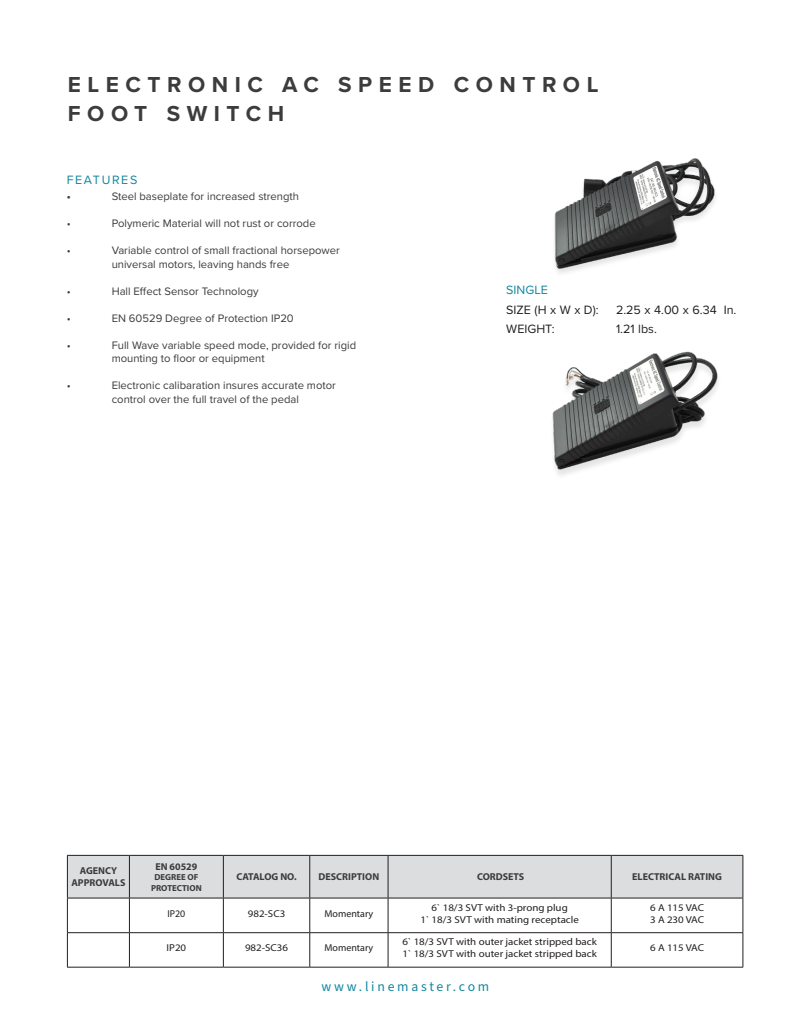
<style>
.page{position:relative;width:810px;height:1035px;background:#fff}
.page>*{position:absolute;margin:0;border:0;box-sizing:border-box;transform-origin:0 0}
.Series_Sub_Head{font:700 22.5px "Proxima Nova";letter-spacing:.29em;color:#3c3c3d}
.t1{font:13.75px "Source Sans Pro";letter-spacing:.2em;color:#1387a0}
.t2{font:12.5px "Proxima Nova";color:#231f20}
.t3{font:12.5px "Proxima Nova";letter-spacing:.13em;color:#1387a0}
.t4{font:12.5px "Proxima Nova";letter-spacing:.095em;color:#1387a0}
.t5{font:11.25px/13.5px "Proxima Nova";color:#3c3c3d}
.t6{font:700 11.25px "Proxima Nova";color:#3c3c3d}
.t7{font:10px "Myriad Pro";color:#231f20;scale:1.09 1}
.t8{font:700 10px/12px "Myriad Pro";color:#3c3c3d;text-align:center}
.t9{font:10px "Myriad Pro";color:#231f20}
.t10{font:700 8.75px "Myriad Pro";color:#3c3c3d}
</style>
<div class="page">
<div style="left:68px;top:856px;width:675px;height:42px;background:#dcdddf"></div>
<hr style="left:67px;top:855px;width:62px;height:1px;background:#231f20">
<hr style="left:67px;top:856px;width:1px;height:42px;background:#231f20">
<hr style="left:129px;top:855px;width:94px;height:1px;background:#231f20">
<hr style="left:129px;top:856px;width:1px;height:42px;background:#231f20">
<hr style="left:223px;top:855px;width:87px;height:1px;background:#231f20">
<hr style="left:223px;top:856px;width:1px;height:42px;background:#231f20">
<hr style="left:310px;top:855px;width:78px;height:1px;background:#231f20">
<hr style="left:309px;top:856px;width:1px;height:42px;background:#231f20">
<hr style="left:388px;top:855px;width:223px;height:1px;background:#231f20">
<hr style="left:388px;top:856px;width:1px;height:42px;background:#231f20">
<hr style="left:611px;top:855px;width:132px;height:1px;background:#231f20">
<hr style="left:611px;top:856px;width:1px;height:42px;background:#231f20">
<hr style="left:743px;top:856px;width:1px;height:42px;background:#231f20">
<hr style="left:67px;top:898px;width:62px;height:1px;background:#231f20">
<hr style="left:67px;top:898px;width:1px;height:34px;background:#231f20">
<hr style="left:129px;top:898px;width:94px;height:1px;background:#231f20">
<hr style="left:129px;top:898px;width:1px;height:34px;background:#231f20">
<hr style="left:223px;top:898px;width:87px;height:1px;background:#231f20">
<hr style="left:223px;top:898px;width:1px;height:34px;background:#231f20">
<hr style="left:310px;top:898px;width:78px;height:1px;background:#231f20">
<hr style="left:309px;top:898px;width:1px;height:34px;background:#231f20">
<hr style="left:388px;top:898px;width:223px;height:1px;background:#231f20">
<hr style="left:388px;top:898px;width:1px;height:34px;background:#231f20">
<hr style="left:611px;top:898px;width:132px;height:1px;background:#231f20">
<hr style="left:611px;top:898px;width:1px;height:34px;background:#231f20">
<hr style="left:743px;top:898px;width:1px;height:34px;background:#231f20">
<hr style="left:67px;top:932px;width:62px;height:1px;background:#231f20">
<hr style="left:67px;top:933px;width:1px;height:34px;background:#231f20">
<hr style="left:129px;top:932px;width:94px;height:1px;background:#231f20">
<hr style="left:129px;top:933px;width:1px;height:34px;background:#231f20">
<hr style="left:223px;top:932px;width:87px;height:1px;background:#231f20">
<hr style="left:223px;top:933px;width:1px;height:34px;background:#231f20">
<hr style="left:310px;top:932px;width:78px;height:1px;background:#231f20">
<hr style="left:309px;top:933px;width:1px;height:34px;background:#231f20">
<hr style="left:388px;top:932px;width:223px;height:1px;background:#231f20">
<hr style="left:388px;top:933px;width:1px;height:34px;background:#231f20">
<hr style="left:611px;top:932px;width:132px;height:1px;background:#231f20">
<hr style="left:611px;top:933px;width:1px;height:34px;background:#231f20">
<hr style="left:743px;top:933px;width:1px;height:34px;background:#231f20">
<hr style="left:67px;top:967px;width:62px;height:1px;background:#231f20">
<hr style="left:129px;top:967px;width:94px;height:1px;background:#231f20">
<hr style="left:223px;top:967px;width:87px;height:1px;background:#231f20">
<hr style="left:310px;top:967px;width:78px;height:1px;background:#231f20">
<hr style="left:388px;top:967px;width:223px;height:1px;background:#231f20">
<hr style="left:611px;top:967px;width:132px;height:1px;background:#231f20">
<img style="left:554px;top:158px;width:162px;height:113px">
<img style="left:552px;top:351px;width:166px;height:124px">
<p class="Series_Sub_Head" style="left:68px;top:68px;width:532px">ELECTRONIC AC SPEED CONTROL</p>
<p class="Series_Sub_Head" style="left:68px;top:97px;width:218px">FOOT SWITCH</p>
<p class="t3" style="left:67px;top:170px;width:72px">FEATURES</p>
<p class="t6" style="left:67px;top:188px;width:6px">•</p>
<p class="t5" style="left:112px;top:189px;width:189px">Steel baseplate for increased strength</p>
<p class="t5" style="left:67px;top:216px;width:6px">•</p>
<p class="t5" style="left:112px;top:216px;width:206px">Polymeric Material will not rust or corrode</p>
<p class="t5" style="left:67px;top:243px;width:6px">•</p>
<p class="t5" style="left:112px;top:243px;width:230px">Variable control of small fractional horsepower universal motors, leaving hands free</p>
<p class="t5" style="left:67px;top:284px;width:6px">•</p>
<p class="t5" style="left:112px;top:284px;width:148px">Hall Effect Sensor Technology</p>
<p class="t5" style="left:67px;top:311px;width:6px">•</p>
<p class="t5" style="left:112px;top:311px;width:184px">EN 60529 Degree of Protection IP20</p>
<p class="t5" style="left:67px;top:338px;width:6px">•</p>
<p class="t5" style="left:112px;top:338px;width:246px">Full Wave variable speed mode, provided for rigid mounting to floor or equipment</p>
<p class="t5" style="left:67px;top:378px;width:6px">•</p>
<p class="t5" style="left:112px;top:378px;width:226px">Electronic calibaration insures accurate motor control over the full travel of the pedal</p>
<p class="t4" style="left:506px;top:280px;width:43px">SINGLE</p>
<p class="t2" style="left:506px;top:300px;width:94px">SIZE (H x W x D):</p>
<p class="t2" style="left:616px;top:300px;width:122px">2.25 x 4.00 x 6.34 In.</p>
<p class="t2" style="left:506px;top:320px;width:50px">WEIGHT:</p>
<p class="t2" style="left:616px;top:320px;width:42px">1.21 lbs.</p>
<p class="t8" style="left:71px;top:865px;width:56px">AGENCY<br>APPROVALS</p>
<p class="t8" style="left:155px;top:860px;width:44px">EN 60529</p>
<p class="t10" style="left:154px;top:872px;width:45px">DEGREE OF</p>
<p class="t10" style="left:151px;top:882px;width:52px">PROTECTION</p>
<p class="t8" style="left:237px;top:871px;width:62px">CATALOG NO.</p>
<p class="t8" style="left:319px;top:871px;width:62px">DESCRIPTION</p>
<p class="t8" style="left:477px;top:871px;width:49px">CORDSETS</p>
<p class="t8" style="left:632px;top:871px;width:91px">ELECTRICAL RATING</p>
<p class="t9" style="left:167px;top:907px;width:19px">IP20</p>
<p class="t7" style="left:248px;top:907px;width:36px">982-SC3</p>
<p class="t9" style="left:325px;top:907px;width:50px">Momentary</p>
<p class="t7" style="left:167px;top:942px;width:19px">IP20</p>
<p class="t7" style="left:245px;top:942px;width:41px">982-SC36</p>
<p class="t9" style="left:325px;top:942px;width:50px">Momentary</p>
<p class="t7" style="left:432px;top:901px;width:126px">6` 18/3 SVT with 3-prong plug</p>
<p class="t7" style="left:420px;top:913px;width:147px">1` 18/3 SVT with mating receptacle</p>
<p class="t7" style="left:402px;top:936px;width:180px">6` 18/3 SVT with outer jacket stripped back</p>
<p class="t7" style="left:402px;top:948px;width:180px">1` 18/3 SVT with outer jacket stripped back</p>
<p class="t1" style="left:322px;top:977px;width:169px">www.linemaster.com</p>
<p class="t7" style="left:650px;top:901px;width:51px">6 A 115 VAC</p>
<p class="t7" style="left:650px;top:913px;width:51px">3 A 230 VAC</p>
<p class="t7" style="left:650px;top:942px;width:51px">6 A 115 VAC</p>
</div>
